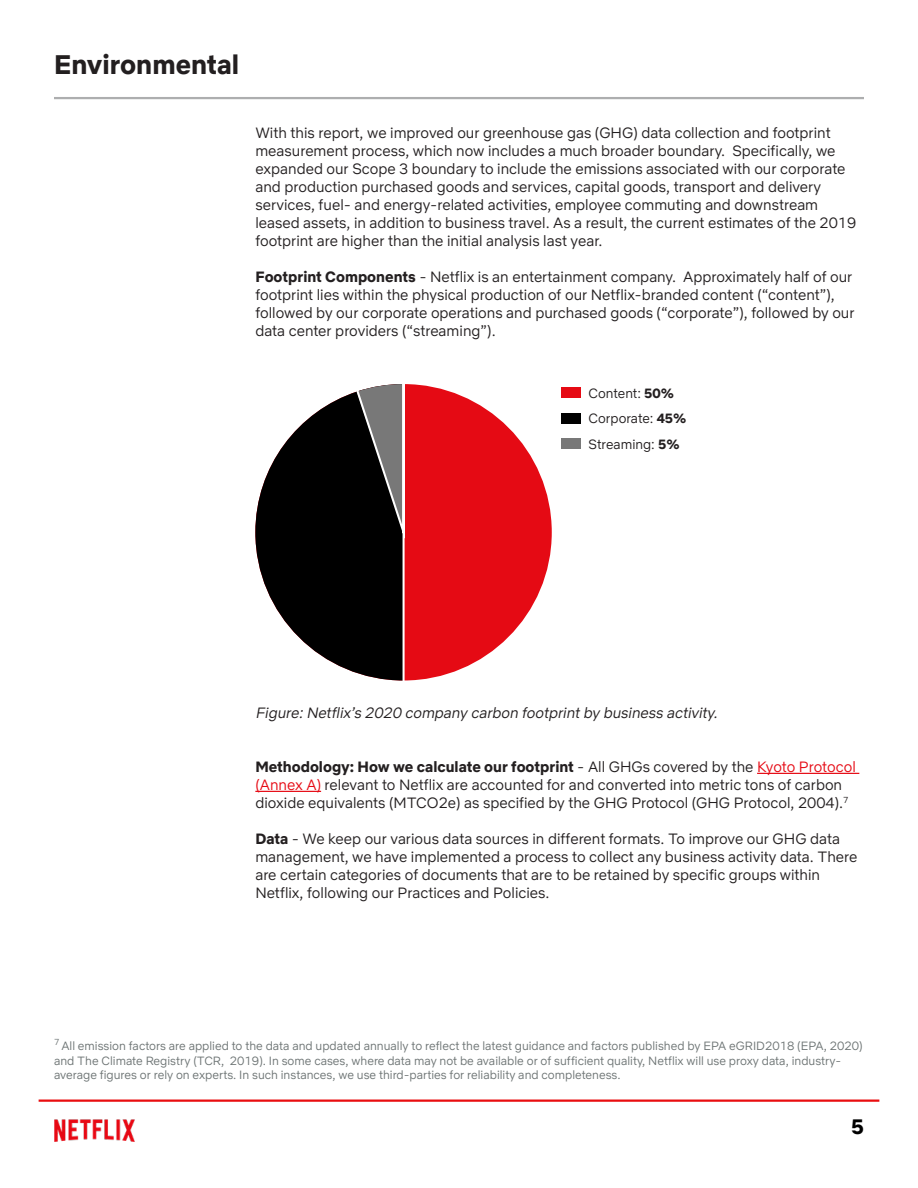
<style>
.page{position:relative;width:918px;height:1188px;background:#fff}
.page>*{position:absolute;margin:0;border:0;box-sizing:border-box;transform-origin:0 0}
.t1{font:700 27px "Netflix Sans";color:#231f20}
.t2{font:700 21px "Netflix Sans";color:#000}
.t3{font:300 15px/18px "Netflix Sans";color:#231f20}
.t4{font:italic 300 15px "Netflix Sans";color:#231f20}
.t5{font:300 13.5px "Netflix Sans";color:#231f20}
.t6{font:300 12px/14.4px "Netflix Sans";color:#6d7474}
.s1{font-weight:700}
.s2{color:#e60a14}
</style>
<div class="page">
<hr style="left:39px;top:1100px;width:840px;height:2px;background:#e90d0f">
<img style="left:54px;top:1119px;width:81px;height:23px">
<hr style="left:54px;top:97px;width:810px;height:2px;background:#adaeaf">
<hr style="left:757px;top:773px;width:102px;height:1px;background:#e60a14">
<hr style="left:255px;top:791px;width:66px;height:1px;background:#e60a14">
<svg style="left:406px;top:384px;width:146px;height:297px;fill:#e50a14"></svg>
<svg style="left:255px;top:393px;width:96px;height:278px;fill:#000"></svg>
<svg style="left:351px;top:384px;width:55px;height:297px"></svg>
<div style="left:561px;top:388px;width:19px;height:10px;background:#e60a14"></div>
<div style="left:561px;top:413px;width:19px;height:10px;background:#000"></div>
<div style="left:561px;top:439px;width:19px;height:10px;background:#787878"></div>
<p class="t1" style="left:54px;top:46px;width:187px">Environmental</p>
<p class="t3" style="left:255px;top:124px;width:602px">With this report, we improved our greenhouse gas (GHG) data collection and footprint measurement process, which now includes a much broader boundary. Specifically, we expanded our Scope 3 boundary to include the emissions associated with our corporate and production purchased goods and services, capital goods, transport and delivery services, fuel- and energy-related activities, employee commuting and downstream leased assets, in addition to business travel. As a result, the current estimates of the 2019 footprint are higher than the initial analysis last year.</p>
<p class="t3" style="left:255px;top:268px;width:601px"><span class="s1">Footprint Components</span> - Netflix is an entertainment company. Approximately half of our footprint lies within the physical production of our Netflix-branded content (“content”), followed by our corporate operations and purchased goods (“corporate”), followed by our data center providers (“streaming”).</p>
<p class="t5" style="left:589px;top:384px;width:87px">Content: <span class="s1">50%</span></p>
<p class="t5" style="left:589px;top:409px;width:99px">Corporate: <span class="s1">45%</span></p>
<p class="t5" style="left:589px;top:435px;width:93px">Streaming: <span class="s1">5%</span></p>
<p class="t4" style="left:255px;top:702px;width:468px">Figure:Netflix’s 2020 company carbon footprintby business activity.</p>
<p class="t3" style="left:255px;top:758px;width:602px"><span class="s1">Methodology: How we calculate our footprint</span> - All GHGs covered by the <span class="s2">Kyoto Protocol (Annex A)</span> relevant to Netflix are accounted for and converted into metric tons of carbon dioxide equivalents (MTCO2e) as specified by the GHG Protocol (GHG Protocol, 2004).<sup>7</sup></p>
<p class="t3" style="left:255px;top:830px;width:604px"><span class="s1">Data</span> - We keep our various data sources in different formats. To improve our GHG data management, we have implemented a process to collect any business activity data. There are certain categories of documents that are to be retained by specific groups within Netflix, following our Practices and Policies.</p>
<p class="t6" style="left:54px;top:1039px;width:810px"><sup>7</sup> All emission factors are applied to the data and updated annually to reflect the latest guidance and factors published by EPA eGRID2018 (EPA, 2020) and The Climate Registry (TCR, 2019). In some cases, where data may not be available or of sufficient quality, Netflix will use proxy data, industry&shy;average figures or rely on experts. In such instances, we use third-parties for reliability and completeness.</p>
<p class="t2" style="left:851px;top:1113px;width:14px">5</p>
</div>
